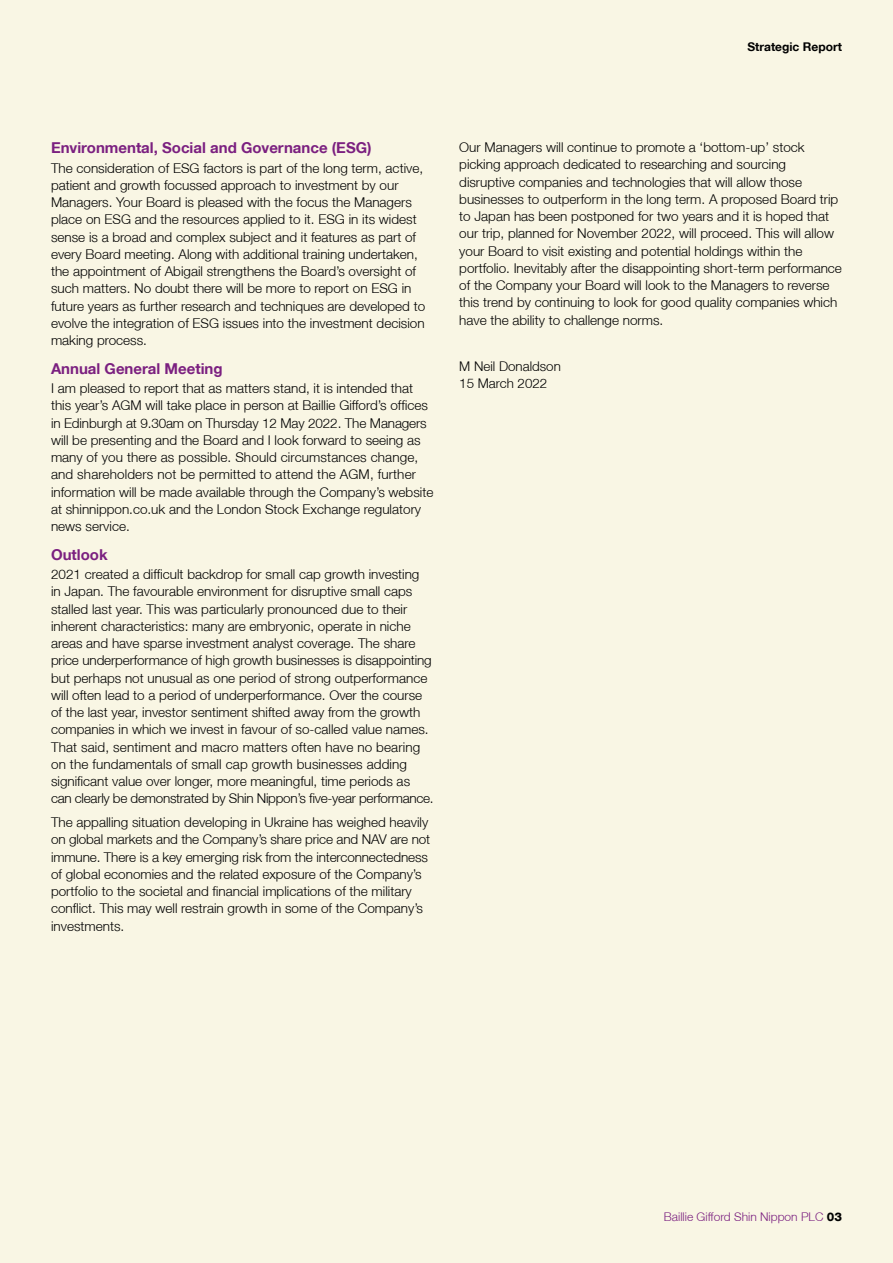
<style>
.page{position:relative;width:893px;height:1263px;background:#f9f6e4}
.page>*{position:absolute;margin:0;border:0;box-sizing:border-box;transform-origin:0 0}
.t1{font:700 15px "Helvetica Neue LT";color:#7b2080}
.t2{font:300 13.5px/17.2px "Helvetica Neue LT";color:#000}
.t3{font:300 13.35px/16.5px "Helvetica Neue LT";color:#000}
.t4{font:300 12px "Helvetica Neue LT";color:#7b2080}
.t5{font:700 12px "Helvetica Neue LT";color:#000}
.s1{font-weight:800;color:#000}
</style>
<div class="page">
<p class="t5" style="left:747px;top:39px;width:96px">Strategic Report</p>
<p class="t1" style="left:51px;top:139px;width:322px">Environmental, Social and Governance (ESG)</p>
<p class="t2" style="left:51px;top:159px;width:376px">The consideration of ESG factors is part of the long term, active, patient and growth focussed approach to investment by our Managers. Your Board is pleased with the focus the Managers place on ESG and the resources applied to it. ESG in its widest sense is a broad and complex subject and it features as part of every Board meeting. Along with additional training undertaken, the appointment of Abigail strengthens the Board’s oversight of such matters. No doubt there will be more to report on ESG in future years as further research and techniques are developed to evolve the integration of ESG issues into the investment decision making process.</p>
<p class="t1" style="left:51px;top:359px;width:173px">Annual General Meeting</p>
<p class="t2" style="left:51px;top:379px;width:384px">I am pleased to report that as matters stand, it is intended that this year’s AGM will take place in person at Baillie Gifford’s offices in Edinburgh at 9.30am on Thursday 12 May 2022. The Managers will be presenting and the Board and I look forward to seeing as many of you there as possible. Should circumstances change, and shareholders not be permitted to attend the AGM, further information will be made available through the Company’s website at shinnippon.co.uk and the London Stock Exchange regulatory news service.</p>
<p class="t1" style="left:51px;top:545px;width:58px">Outlook</p>
<p class="t2" style="left:51px;top:565px;width:384px">2021 created a difficult backdrop for small cap growth investing<br>in Japan. The favourable environment for disruptive small caps stalled last year. This was particularly pronounced due to their inherent characteristics: many are embryonic, operate in niche areas and have sparse investment analyst coverage. The share price underperformance of high growth businesses is disappointing but perhaps not unusual as one period of strong outperformance will often lead to a period of underperformance. Over the course of the last year, investor sentiment shifted away from the growth companies in which we invest in favour of so-called value names.<br>That said, sentiment and macro matters often have no bearing on the fundamentals of small cap growth businesses adding significant value over longer, more meaningful, time periods as can clearly be demonstrated by Shin Nippon’s five-year performance.</p>
<p class="t2" style="left:51px;top:813px;width:381px">The appalling situation developing in Ukraine has weighed heavily on global markets and the Company’s share price and NAV are not immune. There is a key emerging risk from the interconnectedness of global economies and the related exposure of the Company’s portfolio to the societal and financial implications of the military conflict. This may well restrain growth in some of the Company’s investments.</p>
<p class="t2" style="left:459px;top:138px;width:384px">Our Managers will continue to promote a ‘bottom-up’ stock picking approach dedicated to researching and sourcing disruptive companies and technologies that will allow those businesses to outperform in the long term. A proposed Board trip to Japan has been postponed for two years and it is hoped that our trip, planned for November 2022, will proceed. This will allow your Board to visit existing and potential holdings within the portfolio. Inevitably after the disappointing short-term performance of the Company your Board will look to the Managers to reverse this trend by continuing to look for good quality companies which have the ability to challenge norms.</p>
<p class="t3" style="left:459px;top:358px;width:103px">M Neil Donaldson<br>15 March 2022</p>
<p class="t4" style="left:664px;top:1209px;width:180px">Baillie Gifford Shin Nippon PLC <span class="s1">03</span></p>
</div>
